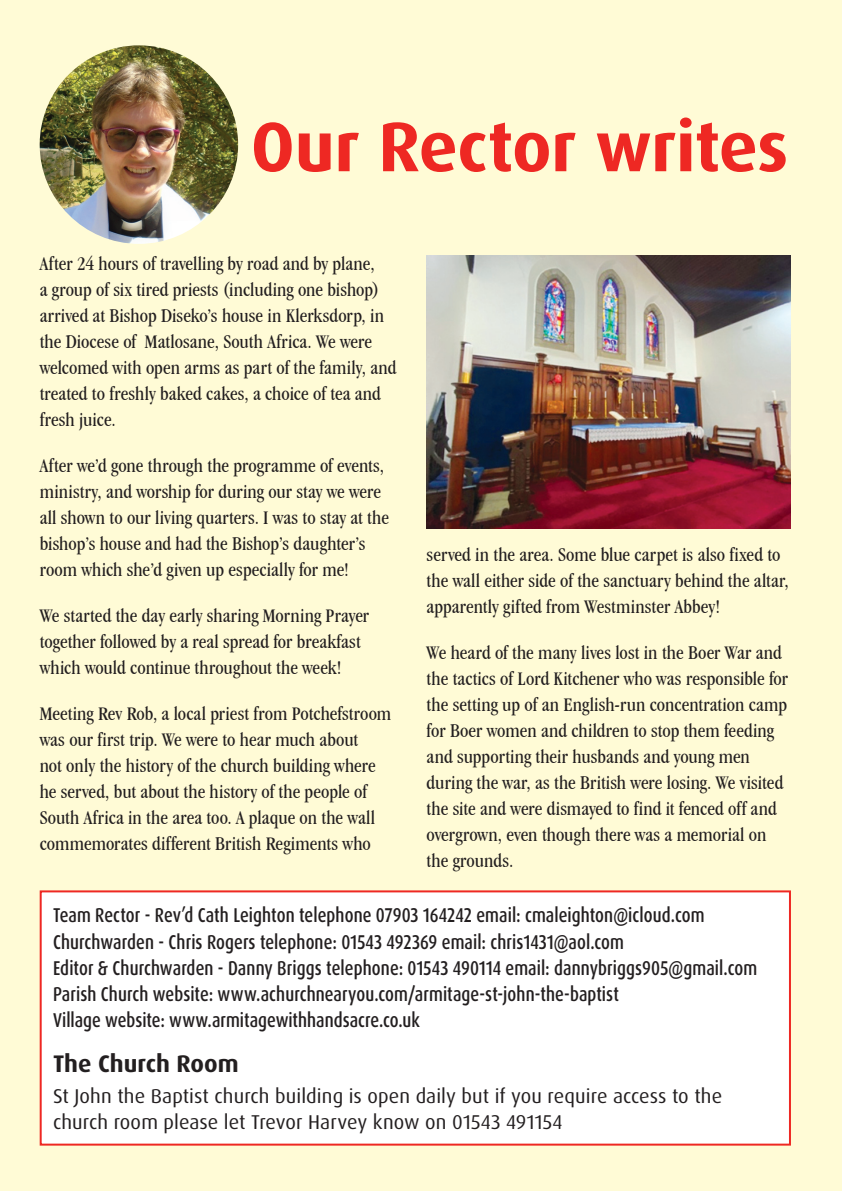
<style>
.page{position:relative;width:842px;height:1191px;background:#fffbd6}
.page>*{position:absolute;margin:0;border:0;box-sizing:border-box;transform-origin:0 0}
.t1{font:700 70px "Dax OT";letter-spacing:-.005em;color:#ee2823}
.t2{font:700 24px "Dax OT";color:#231f20}
.t3{font:condensed 20px/26px "Garamond IT Cby BT";color:#231f20}
.t4{font:500 20px/26px "Dax OT";letter-spacing:.005em;color:#231f20;scale:.81 1}
.t5{font:20px/26px "Dax OT";letter-spacing:.005em;color:#231f20}
</style>
<div class="page">
<div style="left:41px;top:891px;width:749px;height:253px;background:#fff"></div>
<div style="left:40px;top:890px;width:751px;height:255px;border:2px solid #ee2823"></div>
<img style="left:40px;top:45px;width:198px;height:199px;border-radius:99px">
<img style="left:427px;top:255px;width:364px;height:273px">
<h1 class="t1" style="left:251px;top:102px;width:539px">Our Rector writes</h1>
<p class="t3" style="left:40px;top:251px;width:358px">After 24 hours of travelling by road and by plane,<br>a group of six tired priests (including one bishop) arrived at Bishop Diseko’s house in Klerksdorp, in the Diocese of Matlosane, South Africa. We were welcomed with open arms as part of the family, and treated to freshly baked cakes, a choice of tea and fresh juice.</p>
<p class="t3" style="left:40px;top:453px;width:351px">After we’d gone through the programme of events, ministry, and worship for during our stay we were all shown to our living quarters. I was to stay at the bishop’s house and had the Bishop’s daughter’s room which she’d given up especially for me!</p>
<p class="t3" style="left:40px;top:602px;width:331px">We started the day early sharing Morning Prayer together followed by a real spread for breakfast which would continue throughout the week!</p>
<p class="t3" style="left:40px;top:700px;width:353px">Meeting Rev Rob, a local priest from Potchefstroom was our first trip. We were to hear much about<br>not only the history of the church building where he served, but about the history of the people of South Africa in the area too. A plaque on the wall commemorates different British Regiments who</p>
<p class="t3" style="left:427px;top:541px;width:364px">served in the area. Some blue carpet is also fixed to the wall either side of the sanctuary behind the altar, apparently gifted from Westminster Abbey!</p>
<p class="t3" style="left:427px;top:639px;width:363px">We heard of the many lives lost in the Boer War and the tactics of Lord Kitchener who was responsible for the setting up of an English-run concentration camp for Boer women and children to stop them feeding and supporting their husbands and young men during the war, as the British were losing. We visited the site and were dismayed to find it fenced off and overgrown, even though there was a memorial on the grounds.</p>
<p class="t4" style="left:53px;top:902px;width:871px">Team Rector - Rev’d Cath Leighton telephone 07903 164242 email: cmaleighton@icloud.com Churchwarden - Chris Rogers telephone: 01543 492369 email: chris1431@aol.com<br>Editor &amp; Churchwarden - Danny Briggs telephone: 01543 490114 email: dannybriggs905@gmail.com Parish Church website: www.achurchnearyou.com/armitage-st-john-the-baptist<br>Village website: www.armitagewithhandsacre.co.uk</p>
<p class="t2" style="left:53px;top:1047px;width:187px">The Church Room</p>
<p class="t5" style="left:53px;top:1083px;width:671px">St John the Baptist church building is open daily but if you require access to the church room please let Trevor Harvey know on 01543 491154</p>
</div>
